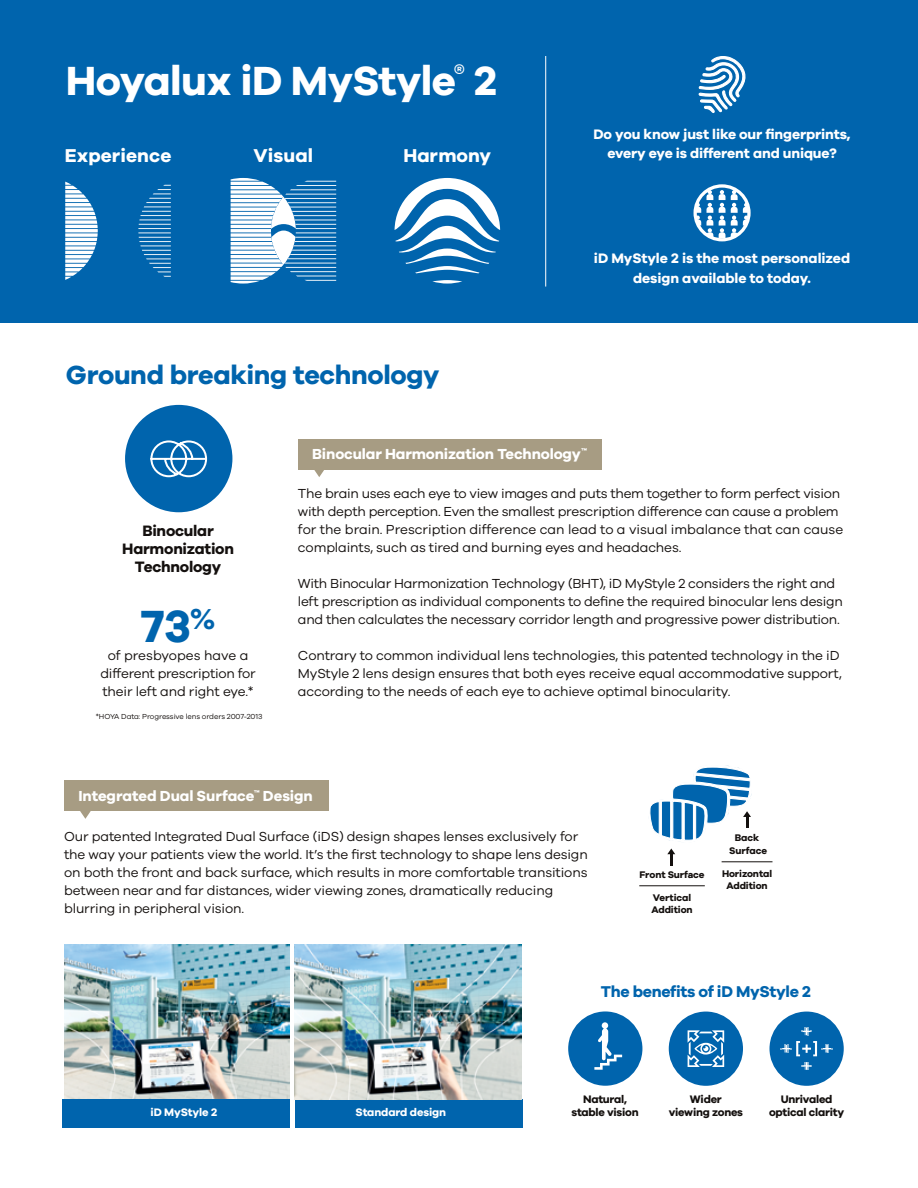
<style>
.page{position:relative;width:918px;height:1188px;background:#fff}
.page>*{position:absolute;margin:0;border:0;box-sizing:border-box;transform-origin:0 0}
.t1{font:700 46.5px "Galano Grotesque";color:#0064ad}
.t2{font:700 42px "Galano Grotesque";letter-spacing:-.015em;color:#fff}
.t3{font:700 27px "Galano Grotesque";letter-spacing:-.015em;color:#0064ad}
.t4{font:700 19.2px "Galano Grotesque";letter-spacing:.005em;color:#fff}
.t5{font:700 16.2px "Galano Grotesque";letter-spacing:-.02em;color:#0064ad}
.t6{font:700 15.6px/18px "Galano Grotesque";letter-spacing:-.015em;color:#14100e;text-align:center}
.t7{font:700 15px "Galano Grotesque";letter-spacing:-.01em;color:#fff}
.t8{font:700 14.1px/19.5px "Galano Grotesque";letter-spacing:-.01em;color:#fff;text-align:center}
.t9{font:13.5px/18px "Galano Grotesque";letter-spacing:-.01em;color:#14100e}
.t10{font:700 11.25px/13.5px "Galano Grotesque";letter-spacing:-.02em;color:#14100e;text-align:center}
.t11{font:700 11.25px "Galano Grotesque";letter-spacing:-.01em;color:#fff}
.t12{font:700 9.9px/12.8px "Galano Grotesque";letter-spacing:-.01em;color:#14100e;text-align:center}
.t13{font:7.5px "Galano Grotesque";letter-spacing:-.01em;color:#14100e}
</style>
<div class="page">
<div style="left:0;top:0;width:918px;height:322px;background:#0064ad"></div>
<svg style="left:698px;top:56px;width:48px;height:57px"></svg>
<hr style="left:545px;top:56px;width:1px;height:231px;background:#fff">
<svg style="left:694px;top:184px;width:57px;height:57px"></svg>
<svg style="left:395px;top:178px;width:105px;height:95px"></svg>
<svg style="left:432px;top:280px;width:30px;height:4px"></svg>
<svg style="left:231px;top:178px;width:105px;height:106px"></svg>
<svg style="left:65px;top:182px;width:33px;height:98px"></svg>
<svg style="left:138px;top:185px;width:33px;height:92px"></svg>
<div style="left:298px;top:439px;width:304px;height:30px;background:#a79c83"></div>
<svg style="left:313px;top:469px;width:13px;height:8px"></svg>
<div style="left:125px;top:405px;width:107px;height:107px;background:#0064ad;border-radius:50%"></div>
<svg style="left:150px;top:440px;width:58px;height:38px"></svg>
<svg style="left:650px;top:765px;width:103px;height:100px"></svg>
<hr style="left:639px;top:885px;width:66px;height:1px;background:#14100e">
<hr style="left:722px;top:861px;width:50px;height:1px;background:#14100e">
<div style="left:64px;top:780px;width:264px;height:31px;background:#a79c83"></div>
<svg style="left:80px;top:811px;width:11px;height:8px"></svg>
<div style="left:295px;top:1099px;width:227px;height:29px;background:#0064ad"></div>
<img style="left:295px;top:944px;width:227px;height:155px">
<img style="left:65px;top:944px;width:225px;height:155px">
<div style="left:63px;top:1099px;width:227px;height:29px;background:#0064ad"></div>
<div style="left:669px;top:1012px;width:74px;height:74px;background:#0064ad;border-radius:50%"></div>
<div style="left:770px;top:1012px;width:74px;height:74px;background:#0064ad;border-radius:50%"></div>
<svg style="left:688px;top:1030px;width:36px;height:37px"></svg>
<svg style="left:801px;top:1062px;width:11px;height:8px"></svg>
<svg style="left:801px;top:1028px;width:11px;height:7px"></svg>
<svg style="left:781px;top:1041px;width:51px;height:15px"></svg>
<div style="left:568px;top:1011px;width:74px;height:75px;background:#0064ad;border-radius:50%"></div>
<svg style="left:594px;top:1022px;width:28px;height:48px"></svg>
<h2 class="t2" style="left:66px;top:55px;width:433px">Hoyalux iD MyStyle<sup>®</sup> 2</h2>
<h3 class="t4" style="left:65px;top:143px;width:108px">Experience</h3>
<h3 class="t4" style="left:254px;top:143px;width:61px">Visual</h3>
<h3 class="t4" style="left:404px;top:143px;width:89px">Harmony</h3>
<h3 class="t3" style="left:66px;top:359px;width:375px">Ground breaking technology</h3>
<p class="t8" style="left:594px;top:124px;width:259px">Do you know just like our fingerprints, every eye is different and unique?</p>
<p class="t8" style="left:594px;top:248px;width:258px">iD MyStyle 2 is the most personalized design available to today.</p>
<p class="t6" style="left:122px;top:522px;width:113px">Binocular<br>Harmonization<br>Technology</p>
<h1 class="t1" style="left:141px;top:597px;width:76px">73<sup>%</sup></h1>
<p class="t9" style="left:100px;top:646px;width:157px;text-align:center">of presbyopes have a different prescription for their left and right eye.*</p>
<p class="t13" style="left:96px;top:712px;width:168px">*HOYA Data: Progressive lens orders 2007-2013</p>
<p class="t7" style="left:312px;top:445px;width:277px">Binocular Harmonization Technology<sup>™</sup></p>
<p class="t9" style="left:298px;top:484px;width:547px">The brain uses each eye to view images and puts them together to form perfect vision with depth perception. Even the smallest prescription difference can cause a problem for the brain. Prescription difference can lead to a visual imbalance that can cause complaints, such as tired and burning eyes and headaches.</p>
<p class="t9" style="left:298px;top:574px;width:546px">With Binocular Harmonization Technology (BHT), iD MyStyle 2 considers the right and left prescription as individual components to define the required binocular lens design and then calculates the necessary corridor length and progressive power distribution.</p>
<p class="t9" style="left:298px;top:646px;width:545px">Contrary to common individual lens technologies, this patented technology in the iD<br>MyStyle 2 lens design ensures that both eyes receive equal accommodative support, according to the needs of each eye to achieve optimal binocularity.</p>
<p class="t7" style="left:78px;top:786px;width:236px">Integrated Dual Surface<sup>™</sup> Design</p>
<p class="t9" style="left:64px;top:827px;width:525px">Our patented Integrated Dual Surface (iDS) design shapes lenses exclusively for the way your patients view the world. It’s the first technology to shape lens design on both the front and back surface, which results in more comfortable transitions between near and far distances, wider viewing zones, dramatically reducing blurring in peripheral vision.</p>
<p class="t12" style="left:640px;top:868px;width:67px">Front Surface</p>
<p class="t12" style="left:651px;top:891px;width:43px;text-align:left">Vertical<br>Addition</p>
<p class="t12" style="left:729px;top:831px;width:39px">Back<br>Surface</p>
<p class="t12" style="left:722px;top:867px;width:52px">Horizontal<br>Addition</p>
<p class="t5" style="left:601px;top:982px;width:212px">The benefits of iD MyStyle 2</p>
<p class="t11" style="left:151px;top:1105px;width:68px">iD MyStyle 2</p>
<p class="t11" style="left:356px;top:1105px;width:92px">Standard design</p>
<p class="t10" style="left:572px;top:1092px;width:69px">Natural, stable vision</p>
<p class="t10" style="left:669px;top:1092px;width:76px">Wider viewing zones</p>
<p class="t10" style="left:769px;top:1092px;width:77px">Unrivaled optical clarity</p>
</div>
